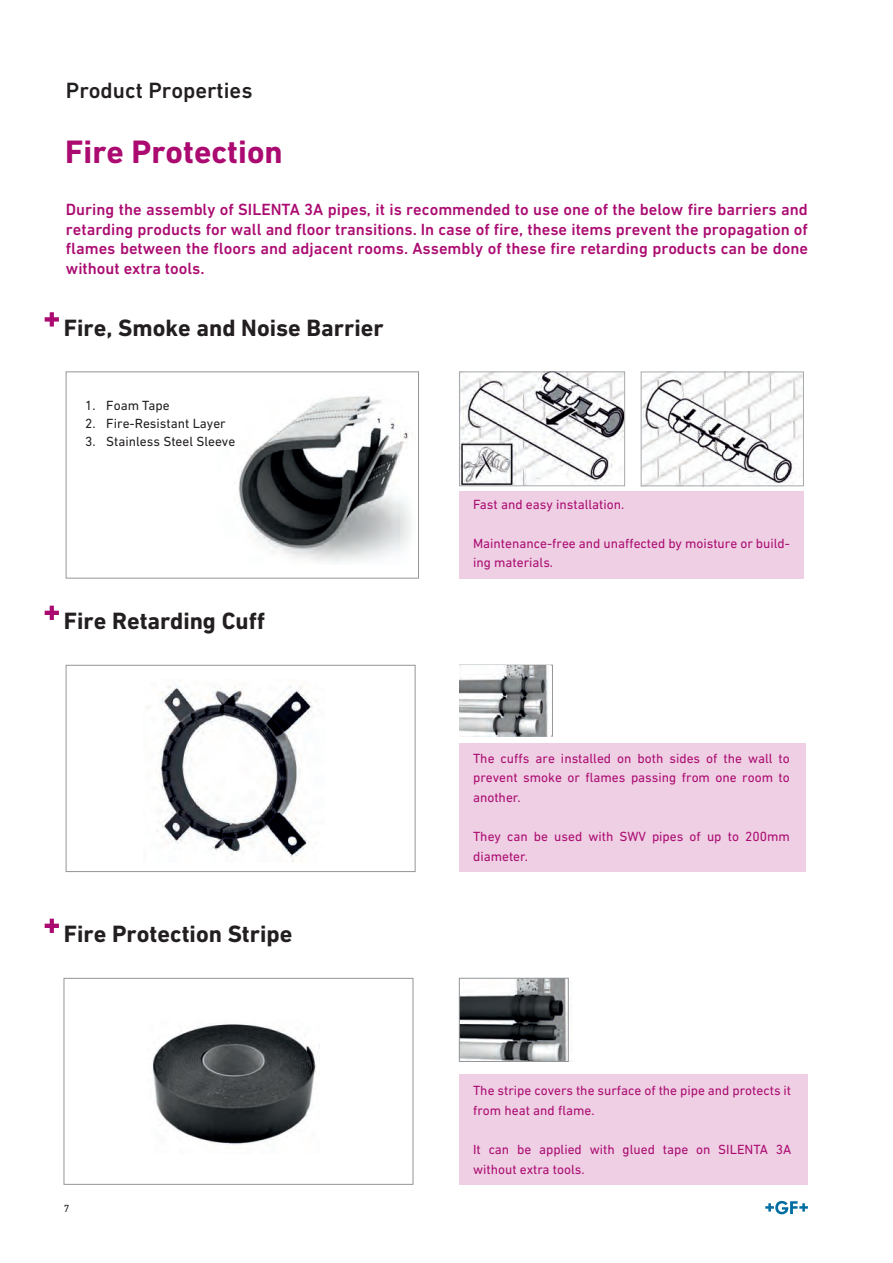
<style>
.page{position:relative;width:893px;height:1263px;background:#fff}
.page>*{position:absolute;margin:0;border:0;box-sizing:border-box;transform-origin:0 0}
.Subheadline_22pt__co{font:700 33px "DIN Next W1 G";color:#ab0b71}
.Sparkle_text_16pt__b{font:700 24px "DIN Next W1 G";color:#231f20}
.Chapter_title_15pt{font:500 22.5px "DIN Next W1 G";color:#231f20}
.Lead_text_11pt__blac{font:500 16.5px/19.5px "DIN Next W1 G";color:#ab0b71;text-align:justify}
.Boxes_copy_text_9pt{font:13.5px/19.5px "DIN Next W1 G";color:#ab0b71}
.t1{font:13.5px "DIN Next W1 G";color:#231f20}
.Copy_text_9pt__black{font:10.5px "DIN Next W1 G";color:#231f20}
</style>
<div class="page">
<div style="left:66px;top:371px;width:353px;height:207px;border:1px solid #939598"></div>
<img style="left:238px;top:396px;width:173px;height:167px">
<div style="left:66px;top:665px;width:349px;height:207px;border:1px solid #939598"></div>
<img style="left:159px;top:680px;width:158px;height:182px">
<div style="left:64px;top:978px;width:349px;height:207px;border:1px solid #939598"></div>
<img style="left:152px;top:1024px;width:168px;height:121px">
<img style="left:643px;top:374px;width:159px;height:110px">
<div style="left:641px;top:372px;width:163px;height:114px;border:1px solid #a8a9ad"></div>
<img style="left:461px;top:374px;width:162px;height:110px">
<div style="left:459px;top:372px;width:166px;height:114px;border:1px solid #a8a9ad"></div>
<div style="left:459px;top:665px;width:93px;height:71px;border:1px solid #939598"></div>
<img style="left:460px;top:665px;width:91px;height:71px">
<img style="left:461px;top:978px;width:110px;height:83px">
<div style="left:459px;top:978px;width:109px;height:83px;border:1px solid #939598"></div>
<svg style="left:765px;top:1201px;width:43px;height:13px"></svg>
<svg style="left:45px;top:312px;width:14px;height:15px"></svg>
<svg style="left:45px;top:606px;width:14px;height:14px"></svg>
<svg style="left:45px;top:919px;width:14px;height:14px"></svg>
<div style="left:459px;top:491px;width:345px;height:87px;background:#eecfe3"></div>
<div style="left:459px;top:743px;width:346px;height:128px;background:#eecfe3"></div>
<div style="left:459px;top:1074px;width:349px;height:110px;background:#eecfe3"></div>
<p class="Chapter_title_15pt" style="left:66px;top:77px;width:188px">Product Properties</p>
<p class="Subheadline_22pt__co" style="left:65px;top:132px;width:219px">Fire Protection</p>
<p class="Lead_text_11pt__blac" style="left:66px;top:200px;width:744px">During the assembly of SILENTA 3A pipes, it is recommended to use one of the below fire barriers and retarding products for wall and floor transitions. In case of fire, these items prevent the propagation of flames between the floors and adjacent rooms. Assembly of these fire retarding products can be done without extra tools.</p>
<p class="Sparkle_text_16pt__b" style="left:64px;top:313px;width:321px">Fire, Smoke and Noise Barrier</p>
<p class="t1" style="left:85px;top:398px;width:86px">1. Foam Tape</p>
<p class="t1" style="left:85px;top:416px;width:142px">2. Fire-Resistant Layer</p>
<p class="t1" style="left:85px;top:434px;width:152px">3. Stainless Steel Sleeve</p>
<p class="Sparkle_text_16pt__b" style="left:64px;top:607px;width:203px">Fire Retarding Cuff</p>
<p class="Sparkle_text_16pt__b" style="left:64px;top:920px;width:230px">Fire Protection Stripe</p>
<p class="Copy_text_9pt__black" style="left:64px;top:1203px;width:7px">7</p>
<p class="Boxes_copy_text_9pt" style="left:473px;top:494px;width:153px">Fast and easy installation.</p>
<p class="Boxes_copy_text_9pt" style="left:473px;top:533px;width:318px">Maintenance-free and unaffected by moisture or build&shy;ing materials.</p>
<p class="Boxes_copy_text_9pt" style="left:473px;top:748px;width:318px;text-align:justify">The cuffs are installed on both sides of the wall to prevent smoke or flames passing from one room to another.</p>
<p class="Boxes_copy_text_9pt" style="left:473px;top:827px;width:318px">They can be used with SWV pipes of up to 200mm diameter.</p>
<p class="Boxes_copy_text_9pt" style="left:473px;top:1081px;width:320px">The stripe covers the surface of the pipe and protects it from heat and flame.</p>
<p class="Boxes_copy_text_9pt" style="left:473px;top:1139px;width:320px">It can be applied with glued tape on SILENTA 3A</p>
<p class="Boxes_copy_text_9pt" style="left:473px;top:1159px;width:113px">without extra tools.</p>
</div>
